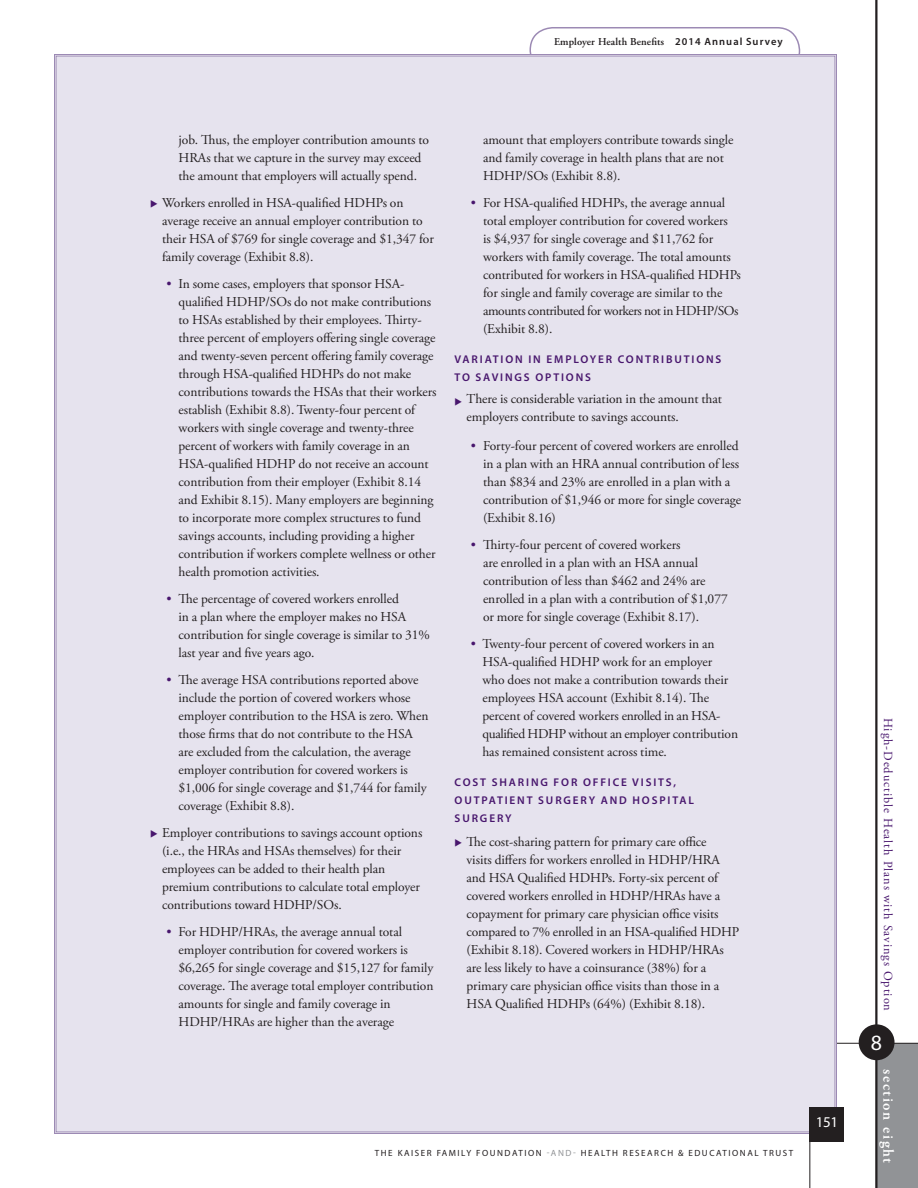
<style>
.page{position:relative;width:918px;height:1188px;background:#fff}
.page>*{position:absolute;margin:0;border:0;box-sizing:border-box;transform-origin:0 0}
.t1{font:21.9px "Myriad Pro";color:#fff}
.t2{font:600 15px "Adobe Garamond Pro";letter-spacing:.1em;color:#fff}
.t3{font:15px "Myriad Pro";color:#fff}
.t4{font:13.5px/18px "Adobe Garamond Pro";letter-spacing:-.005em;color:#231f20}
.t5{font:12.3px "Adobe Garamond Pro";letter-spacing:.07em;color:#48166d}
.t6{font:600 11.25px/18px "Myriad Pro";letter-spacing:.165em;color:#48166d}
.t7{font:600 10.5px "Adobe Garamond Pro";letter-spacing:.01em;color:#231f20}
.t8{font:9px "Myriad Pro";letter-spacing:.17em;color:#231f20}
.s1{font-family:"Myriad Pro"}
.s2{color:#48166d}
.s3{color:#919396}
</style>
<div class="page">
<div style="left:876px;top:1043px;width:42px;height:145px;background:#919396"></div>
<hr style="left:825px;top:1043px;width:93px;height:1px;background:#231f20">
<hr style="left:875px;top:0;width:3px;height:1188px;background:#231f20">
<div style="left:859px;top:1024px;width:36px;height:36px;background:#231f20;border-radius:50%"></div>
<div style="left:530px;top:27px;width:270px;height:47px;border:2px solid #9c8ab4;border-radius:22px"></div>
<div style="left:54px;top:53px;width:784px;height:1082px;background:#e6e3ee"></div>
<div style="left:810px;top:1107px;width:34px;height:34px;background:#231f20"></div>
<hr style="left:810px;top:1107px;width:1px;height:81px;background:#231f20">
<p class="t7" style="left:554px;top:36px;width:230px">Employer Health Benefits <span class="s1">2014 ANNUAL SUR VEY</span></p>
<p class="t4" style="left:179px;top:131px;width:252px">job. Thus, the employer contribution amounts to<br>HRAs that we capture in the survey may exceed the amount that employers will actually spend.</p>
<p class="t4" style="left:162px;top:194px;width:273px;text-indent:-12px"><span class="s2">◆</span> Workers enrolled in HSA-qualified HDHPs on average receive an annual employer contribution to their HSA of $769 for single coverage and $1,347 for family coverage (Exhibit 8.8).</p>
<p class="t4" style="left:179px;top:275px;width:259px;text-indent:-12px"><span class="s2">•</span> In some cases, employers that sponsor HSA&shy;qualified HDHP/SOs do not make contributions to HSAs established by their employees. Thirty&shy;three percent of employers offering single coverage and twenty-seven percent offering family coverage through HSA-qualified HDHPs do not make contributions towards the HSAs that their workers establish (Exhibit 8.8). Twenty-four percent of workers with single coverage and twenty-three percent of workers with family coverage in an HSA-qualified HDHP do not receive an account contribution from their employer (Exhibit 8.14 and Exhibit 8.15). Many employers are beginning to incorporate more complex structures to fund savings accounts, including providing a higher contribution if workers complete wellness or other health promotion activities.</p>
<p class="t4" style="left:179px;top:590px;width:253px;text-indent:-12px"><span class="s2">•</span> The percentage of covered workers enrolled<br>in a plan where the employer makes no HSA contribution for single coverage is similar to 31% last year and five years ago.</p>
<p class="t4" style="left:179px;top:671px;width:251px;text-indent:-12px"><span class="s2">•</span> The average HSA contributions reported above include the portion of covered workers whose employer contribution to the HSA is zero. When those firms that do not contribute to the HSA are excluded from the calculation, the average employer contribution for covered workers is $1,006 for single coverage and $1,744 for family coverage (Exhibit 8.8).</p>
<p class="t4" style="left:162px;top:824px;width:262px;text-indent:-12px"><span class="s2">◆</span> Employer contributions to savings account options (i.e., the HRAs and HSAs themselves) for their employees can be added to their health plan premium contributions to calculate total employer contributions toward HDHP/SOs.</p>
<p class="t4" style="left:179px;top:923px;width:257px;text-indent:-12px"><span class="s2">•</span> For HDHP/HRAs, the average annual total employer contribution for covered workers is $6,265 for single coverage and $15,127 for family coverage. The average total employer contribution amounts for single and family coverage in HDHP/HRAs are higher than the average</p>
<p class="t4" style="left:483px;top:131px;width:252px">amount that employers contribute towards single and family coverage in health plans that are not<br>HDHP/SOs (Exhibit 8.8).</p>
<p class="t4" style="left:483px;top:194px;width:259px;text-indent:-12px"><span class="s2">•</span> For HSA-qualified HDHPs, the average annual total employer contribution for covered workers<br>is $4,937 for single coverage and $11,762 for workers with family coverage. The total amounts contributed for workers in HSA-qualified HDHPs for single and family coverage are similar to the amounts contributed for workers not in HDHP/SOs (Exhibit 8.8).</p>
<p class="t6" style="left:455px;top:350px;width:267px">VA RIATION IN EMPLOYER CONTRIBUTIONS<br>TO SAVINGS OP TIONS</p>
<p class="t4" style="left:467px;top:391px;width:257px;text-indent:-12px"><span class="s2">◆</span> There is considerable variation in the amount that employers contribute to savings accounts.</p>
<p class="t4" style="left:483px;top:437px;width:259px;text-indent:-12px"><span class="s2">•</span> Forty-four percent of covered workers are enrolled in a plan with an HRA annual contribution of less than $834 and 23% are enrolled in a plan with a contribution of $1,946 or more for single coverage (Exhibit 8.16)</p>
<p class="t4" style="left:483px;top:536px;width:246px;text-indent:-12px"><span class="s2">•</span> Thirty-four percent of covered workers<br>are enrolled in a plan with an HSA annual contribution of less than $462 and 24% are enrolled in a plan with a contribution of $1,077 or more for single coverage (Exhibit 8.17).</p>
<p class="t4" style="left:482px;top:635px;width:257px;text-indent:-12px"><span class="s2">•</span> Twenty-four percent of covered workers in an HSA-qualified HDHP work for an employer<br>who does not make a contribution towards their employees HSA account (Exhibit 8.14). The percent of covered workers enrolled in an HSA&shy;qualified HDHP without an employer contribution has remained consistent across time.</p>
<p class="t6" style="left:455px;top:773px;width:241px">COST SHA RING FOR OFFICE VISITS,<br>OUTPATIENT SURGERY AND HOSP ITA L<br>SURGERY</p>
<p class="t4" style="left:467px;top:833px;width:274px;text-indent:-12px"><span class="s2">◆</span> The cost-sharing pattern for primary care office<br>visits differs for workers enrolled in HDHP/HRA and HSA Qualified HDHPs. Forty-six percent of covered workers enrolled in HDHP/HRAs have a copayment for primary care physician office visits compared to 7% enrolled in an HSA-qualified HDHP (Exhibit 8.18). Covered workers in HDHP/HRAs are less likely to have a coinsurance (38%) for a primary care physician office visits than those in a HSA Qualified HDHPs (64%) (Exhibit 8.18).</p>
<p class="t8" style="left:375px;top:1147px;width:415px">THE KA ISER FA MILY FOUNDAT ION <span class="s3">-A ND-</span> H EA LT H RESEA RCH &amp; E DUCAT IONA L TRUST</p>
<p class="t3" style="left:816px;top:1113px;width:24px">151</p>
<p class="t5" style="left:896px;top:718px;width:295px;rotate:90deg">High-Deductible Health Plans with Savings Option</p>
<h1 class="t1" style="left:871px;top:1029px;width:13px">8</h1>
<p class="t2" style="left:897px;top:1069px;width:95px;rotate:90deg">section eight</p>
</div>
